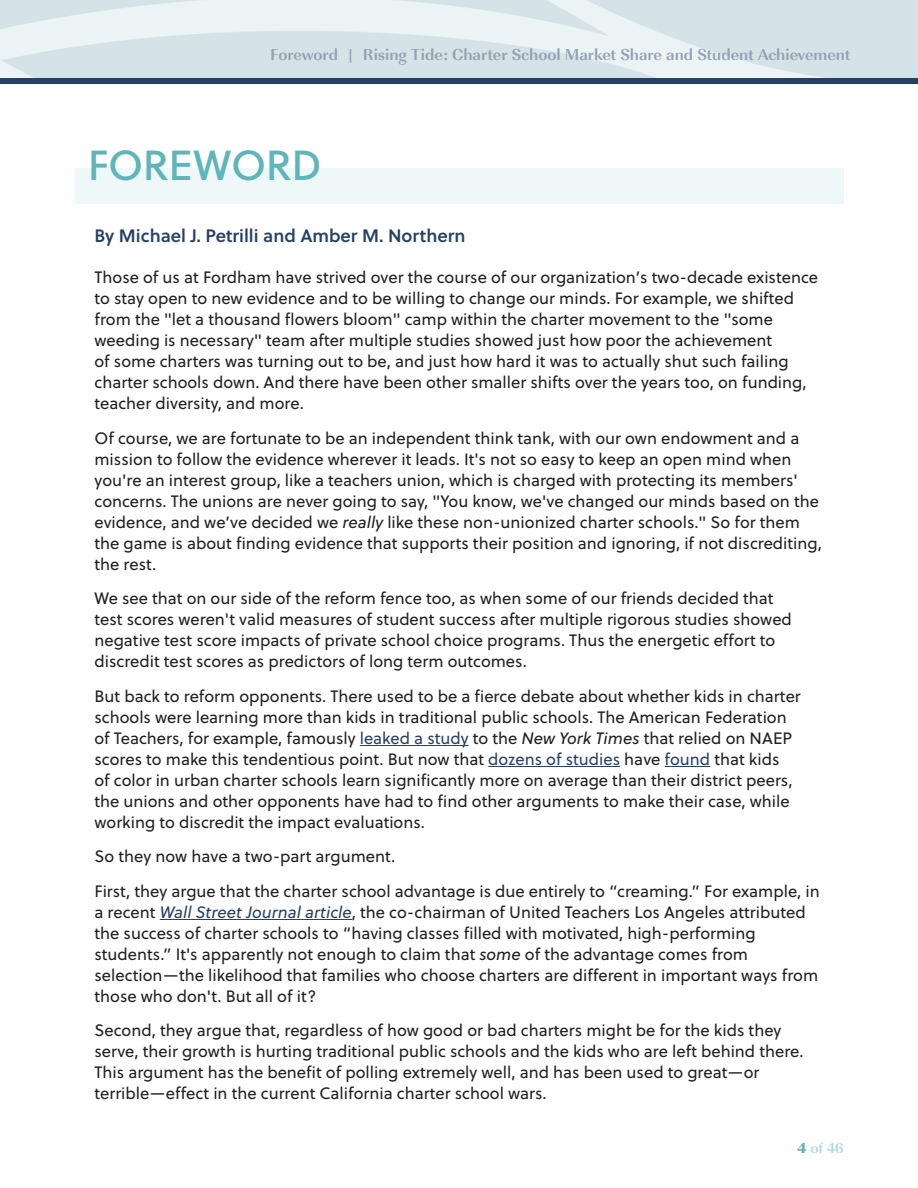
<style>
.page{position:relative;width:918px;height:1188px;background:#fff}
.page>*{position:absolute;margin:0;border:0;box-sizing:border-box;transform-origin:0 0}
.t1{font:42px "Soleil Bk";letter-spacing:-.01em;color:#60b5b9}
.t2{font:18px "Soleil Sb";color:#264166}
.t3{font:16.5px/21px "Soleil";color:#231f20}
.t4{font:700 16.5px "Imperial URW";color:#93a0b3}
.t5{font:700 15px "Imperial URW";color:#afdadc}
.s1{font-style:italic}
.s2{color:#264166}
.s3{font-style:italic;color:#264166}
.s4{font-family:"Imperial URW Ult Bol";font-weight:400;color:#60b5b9}
.s5{font-style:inherit}
</style>
<div class="page">
<div style="left:0;top:78px;width:918px;height:6px;background:#264166"></div>
<div style="left:74px;top:169px;width:770px;height:35px;background:#eff8f8"></div>
<hr style="left:360px;top:745px;width:109px;height:1px;background:#264166">
<hr style="left:488px;top:766px;width:132px;height:1px;background:#264166">
<hr style="left:665px;top:766px;width:45px;height:1px;background:#264166">
<hr style="left:160px;top:919px;width:192px;height:1px;background:#264166">
<p class="t4" style="left:270px;top:42px;width:582px">Foreword | Rising Tide: Charter School Market Share and Student Achievement</p>
<h1 class="t1" style="left:88px;top:134px;width:235px">FOREWORD</h1>
<p class="t2" style="left:94px;top:222px;width:373px">By Michael J. Petrilli and Amber M. Northern</p>
<p class="t3" style="left:94px;top:267px;width:725px">Those of us at Fordham have strived over the course of our organization’s two-decade existence to stay open to new evidence and to be willing to change our minds. For example, we shifted from the "let a thousand flowers bloom" camp within the charter movement to the "some weeding is necessary" team after multiple studies showed just how poor the achievement<br>of some charters was turning out to be, and just how hard it was to actually shut such failing charter schools down. And there have been other smaller shifts over the years too, on funding, teacher diversity, and more.</p>
<p class="t3" style="left:94px;top:427px;width:729px">Of course, we are fortunate to be an independent think tank, with our own endowment and a mission to follow the evidence wherever it leads. It's not so easy to keep an open mind when you're an interest group, like a teachers union, which is charged with protecting its members' concerns. The unions are never going to say, "You know, we've changed our minds based on the evidence, and we’ve decided we <span class="s1">really</span> like these non-unionized charter schools." So for them the game is about finding evidence that supports their position and ignoring, if not discrediting, the rest.</p>
<p class="t3" style="left:94px;top:588px;width:699px">We see that on our side of the reform fence too, as when some of our friends decided that test scores weren't valid measures of student success after multiple rigorous studies showed negative test score impacts of private school choice programs. Thus the energetic effort to discredit test scores as predictors of long term outcomes.</p>
<p class="t3" style="left:94px;top:685px;width:708px">But back to reform opponents. There used to be a fierce debate about whether kids in charter schools were learning more than kids in traditional public schools. The American Federation of Teachers, for example, famously <span class="s2">leaked a study</span> to the <span class="s1">New York Times</span> that relied on NAEP scores to make this tendentious point. But now that <span class="s2">dozens of studies</span> have <span class="s2">found</span> that kids<br>of color in urban charter schools learn significantly more on average than their district peers, the unions and other opponents have had to find other arguments to make their case, while working to discredit the impact evaluations.</p>
<p class="t3" style="left:94px;top:839px;width:727px;line-height:34.5px">So they now have a two-part argument.<br>First, they argue that the charter school advantage is due entirely to “creaming.” For example, in</p>
<p class="t3" style="left:94px;top:901px;width:725px">a recent <span class="s3">Wall Street Journal article</span>, the co-chairman of United Teachers Los Angeles attributed the success of charter schools to “having classes filled with motivated, high-performing students.” It's apparently not enough to claim that <span class="s1">some</span> of the advantage comes from selection—the likelihood that families who choose charters are different in important ways from those who don't. But all of it?</p>
<p class="t3" style="left:94px;top:1020px;width:711px">Second, they argue that, regardless of how good or bad charters might be for the kids they serve, their growth is hurting traditional public schools and the kids who are left behind there.<br>This argument has the benefit of polling extremely well, and has been used to great—or terrible—effect in the current California charter school wars.</p>
<p class="t5" style="left:798px;top:1136px;width:48px"><span class="s4">4</span> of <span class="s5">46</span></p>
</div>
